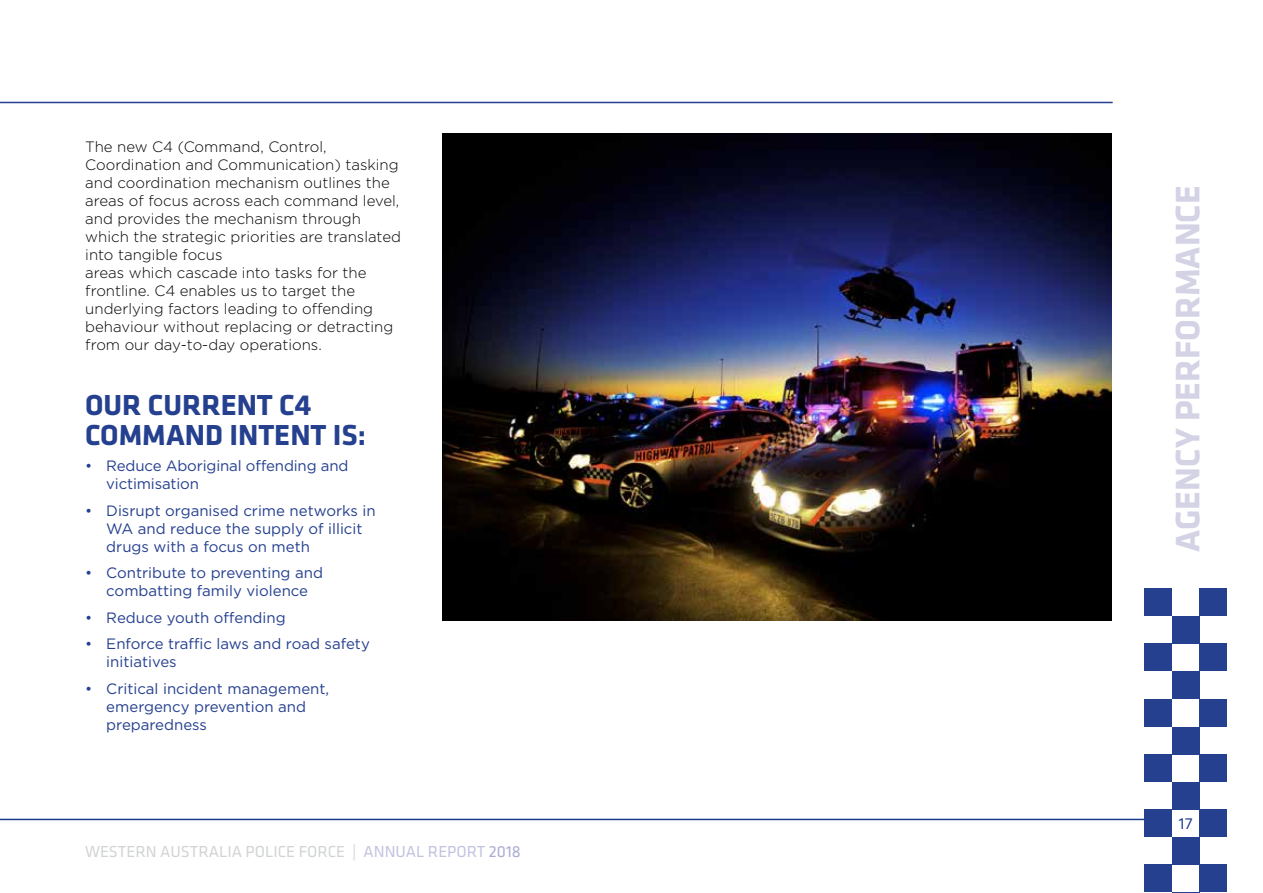
<style>
.page{position:relative;width:1263px;height:893px;background:#fff}
.page>*{position:absolute;margin:0;border:0;box-sizing:border-box;transform-origin:0 0}
.t1{font:700 35.25px "Klavika";color:#d4d3e6}
.t2{font:700 30px/30px "Klavika";color:#25408f}
.t3{font:16.5px "Klavika";color:#d1d3d4}
.t4{font:16.5px "Klavika";color:#25408f}
.t5{font:300 15px/18px "Gotham";color:#000}
.t6{font:15px/18px "Gotham";color:#25408f}
.s1{color:#c2c3df}
.s2{color:#aaacd2}
</style>
<div class="page">
<hr style="left:0;top:819px;width:1161px;height:1px;background:#1b3b8e">
<svg style="left:1172px;top:892px;width:27px;height:1px"></svg>
<div style="left:1172px;top:837px;width:27px;height:28px;background:#25408f"></div>
<div style="left:1172px;top:782px;width:27px;height:28px;background:#25408f"></div>
<div style="left:1172px;top:727px;width:27px;height:27px;background:#25408f"></div>
<div style="left:1172px;top:671px;width:27px;height:28px;background:#25408f"></div>
<div style="left:1199px;top:864px;width:28px;height:28px;background:#25408f"></div>
<div style="left:1199px;top:809px;width:28px;height:28px;background:#25408f"></div>
<div style="left:1199px;top:754px;width:28px;height:28px;background:#25408f"></div>
<div style="left:1199px;top:699px;width:28px;height:28px;background:#25408f"></div>
<div style="left:1199px;top:644px;width:28px;height:27px;background:#25408f"></div>
<div style="left:1172px;top:616px;width:27px;height:27px;background:#25408f"></div>
<div style="left:1199px;top:588px;width:28px;height:28px;background:#25408f"></div>
<div style="left:1144px;top:864px;width:28px;height:28px;background:#25408f"></div>
<div style="left:1144px;top:809px;width:28px;height:28px;background:#25408f"></div>
<div style="left:1144px;top:754px;width:28px;height:28px;background:#25408f"></div>
<div style="left:1144px;top:699px;width:28px;height:28px;background:#25408f"></div>
<div style="left:1144px;top:644px;width:28px;height:27px;background:#25408f"></div>
<div style="left:1144px;top:588px;width:28px;height:28px;background:#25408f"></div>
<hr style="left:0;top:102px;width:1113px;height:1px;background:#25408f">
<img style="left:442px;top:134px;width:669px;height:487px">
<p class="t5" style="left:85px;top:138px;width:317px">The new C4 (Command, Control, Coordination and Communication) tasking and coordination mechanism outlines the areas of focus across each command level, and provides the mechanism through which the strategic priorities are translated into tangible focus<br>areas which cascade into tasks for the frontline. C4 enables us to target the underlying factors leading to offending behaviour without replacing or detracting from our day-to-day operations.</p>
<h2 class="t2" style="left:85px;top:390px;width:283px">OUR CURRENT C4<br>COMMAND INTENT IS:</h2>
<p class="t6" style="left:106px;top:456px;width:244px;text-indent:-21px">• Reduce Aboriginal offending and victimisation</p>
<p class="t6" style="left:106px;top:501px;width:271px;text-indent:-21px">• Disrupt organised crime networks in<br>WA and reduce the supply of illicit drugs with a focus on meth</p>
<p class="t6" style="left:85px;top:563px;width:239px;text-align:center">• Contribute to preventing and combatting family violence</p>
<p class="t6" style="left:85px;top:608px;width:202px">• Reduce youth offending</p>
<p class="t6" style="left:106px;top:634px;width:265px;text-indent:-21px">• Enforce traffic laws and road safety initiatives</p>
<p class="t6" style="left:106px;top:679px;width:224px;text-indent:-21px">• Critical incident management, emergency prevention and preparedness</p>
<p class="t3" style="left:85px;top:842px;width:437px">WESTERN AUSTRALIA POLICE FORCE | <span class="s1">ANNUAL REPORT</span> <span class="s2">2018</span></p>
<h1 class="t1" style="left:1168px;top:552px;width:368px;rotate:-90deg">AGENCY PERFORMANCE</h1>
<p class="t4" style="left:1179px;top:814px;width:15px">17</p>
</div>
